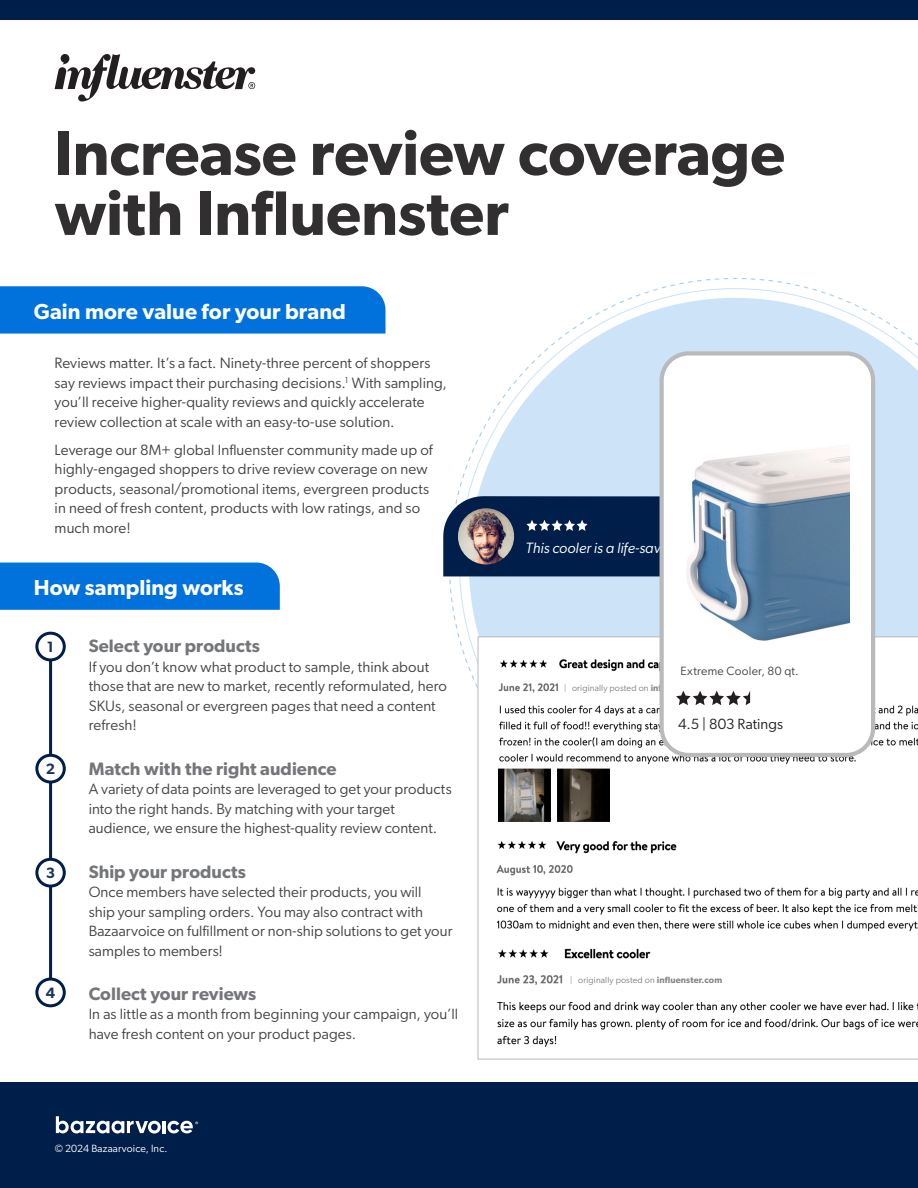
<style>
.page{position:relative;width:918px;height:1188px;background:#fff}
.page>*{position:absolute;margin:0;border:0;box-sizing:border-box;transform-origin:0 0}
.t1{font:600 63px/60px "Gibson";color:#312f30}
.t2{font:600 21.75px "Gibson";letter-spacing:.005em;color:#fff}
.t3{font:600 18px "Gibson";letter-spacing:.005em;color:#747679}
.t4{font:15px/19.5px "Gibson";letter-spacing:.005em;color:#444}
._4_-_Numbered_Subhead_-_Teal{font:italic 15px "Gibson";color:#fff}
._5_-_Body_Copy{font:600 15px "Gibson";color:#1a355c}
.t5{font:14.85px "Gibson";color:#231f20}
.t6{font:12px "Gibson";letter-spacing:.025em;color:#444}
.t7{font:10.5px "Gibson";letter-spacing:.015em;color:#fff}
._5_-_Body_Copy-2{font:9px "Gibson";letter-spacing:.015em;color:#828486}
.t8{font:7.95px "Myriad Pro";color:#fff}
.s1{font-weight:300}
.s2{font-weight:600}
</style>
<div class="page">
<hr style="left:49px;top:658px;width:3px;height:321px;background:#001e4a">
<div style="left:0;top:1082px;width:918px;height:106px;background:#001e4a"></div>
<div style="left:0;top:0;width:918px;height:20px;background:#001e4a"></div>
<div style="left:37px;top:755px;width:27px;height:27px;background:#fff;border-radius:50%"></div>
<div style="left:35px;top:754px;width:31px;height:30px;border:3px solid #001e4a;border-radius:50%"></div>
<div style="left:37px;top:859px;width:27px;height:27px;background:#fff;border-radius:50%"></div>
<div style="left:35px;top:858px;width:31px;height:30px;border:3px solid #001e4a;border-radius:50%"></div>
<div style="left:35px;top:632px;width:31px;height:29px;border:3px solid #001e4a;border-radius:50%"></div>
<div style="left:35px;top:978px;width:31px;height:29px;border:3px solid #001e4a;border-radius:50%"></div>
<div style="left:0;top:286px;width:386px;height:48px;background:#0171dc"></div>
<div style="left:0;top:563px;width:280px;height:47px;background:#0171dc"></div>
<svg style="left:56px;top:1116px;width:137px;height:18px"></svg>
<svg style="left:55px;top:54px;width:200px;height:48px"></svg>
<svg style="left:459px;top:288px;width:459px;height:552px"></svg>
<svg style="left:478px;top:637px;width:440px;height:422px"></svg>
<img style="left:486px;top:649px;width:432px;height:120px">
<svg style="left:443px;top:496px;width:217px;height:80px;background:#0c2852"></svg>
<img style="left:458px;top:508px;width:56px;height:56px;border-radius:28px">
<img style="left:494px;top:834px;width:424px;height:108px">
<img style="left:489px;top:942px;width:429px;height:109px">
<img style="left:489px;top:765px;width:128px;height:60px">
<div style="left:563px;top:681px;width:111px;height:18px;background:#fff"></div>
<div style="left:662px;top:353px;width:211px;height:402px;background:#fff;border-radius:27px"></div>
<div style="left:660px;top:351px;width:215px;height:406px;border:4px solid #b9babc;border-radius:27px"></div>
<img style="left:686px;top:448px;width:164px;height:193px">
<svg style="left:676px;top:691px;width:74px;height:14px"></svg>
<div style="left:579px;top:861px;width:111px;height:18px;background:#fff"></div>
<p class="t1" style="left:55px;top:122px;width:732px">Increase review coverage with Influenster</p>
<p class="t2" style="left:34px;top:298px;width:314px">Gain more value for your brand</p>
<p class="t4" style="left:55px;top:353px;width:394px">Reviews matter. It’s a fact. Ninety-three percent of shoppers say reviews impact their purchasing decisions.<sup>1</sup> With sampling, you’ll receive higher-quality reviews and quickly accelerate review collection at scale with an easy-to-use solution.</p>
<p class="t4" style="left:55px;top:439px;width:380px">Leverage our 8M+ global Influenster community made up of highly-engaged shoppers to drive review coverage on new products, seasonal/promotional items, evergreen products in need of fresh content, products with low ratings, and so much more!</p>
<p class="t2" style="left:34px;top:574px;width:211px">How sampling works</p>
<p class="_5_-_Body_Copy" style="left:47px;top:638px;width:9px">1</p>
<p class="_5_-_Body_Copy" style="left:46px;top:760px;width:11px">2</p>
<p class="_5_-_Body_Copy" style="left:46px;top:864px;width:11px">3</p>
<p class="_5_-_Body_Copy" style="left:46px;top:984px;width:11px">4</p>
<p class="t3" style="left:89px;top:635px;width:173px">Select your products</p>
<p class="t4" style="left:89px;top:657px;width:360px">If you don’t know what product to sample, think about those that are new to market, recently reformulated, hero SKUs, seasonal or evergreen pages that need a content refresh!</p>
<p class="t3" style="left:89px;top:758px;width:249px">Match with the right audience</p>
<p class="t4" style="left:89px;top:779px;width:365px">A variety of data points are leveraged to get your products into the right hands. By matching with your target audience, we ensure the highest-quality review content.</p>
<p class="t3" style="left:89px;top:861px;width:159px">Ship your products</p>
<p class="t4" style="left:89px;top:882px;width:365px">Once members have selected their products, you will<br>ship your sampling orders. You may also contract with Bazaarvoice on fulfillment or non-ship solutions to get your samples to members!</p>
<p class="t3" style="left:89px;top:983px;width:169px">Collect your reviews</p>
<p class="t4" style="left:89px;top:1004px;width:371px">In as little as a month from beginning your campaign, you’ll have fresh content on your product pages.</p>
<p class="t8" style="left:195px;top:1119px;width:5px">®</p>
<p class="t7" style="left:55px;top:1142px;width:114px">© 2024 Bazaarvoice, Inc.</p>
<p class="_4_-_Numbered_Subhead_-_Teal" style="left:526px;top:539px;width:152px">This cooler is a life-saver!</p>
<p class="t6" style="left:680px;top:664px;width:120px">Extreme Cooler, 80 qt.</p>
<p class="t5" style="left:678px;top:715px;width:106px">4.5 | 803 Ratings</p>
<p class="_5_-_Body_Copy-2" style="left:564px;top:683px;width:154px"><span class="s1">|</span> originally posted on <span class="s2">influenster.com</span></p>
<p class="_5_-_Body_Copy-2" style="left:570px;top:974px;width:154px"><span class="s1">|</span> originally posted on <span class="s2">influenster.com</span></p>
</div>
